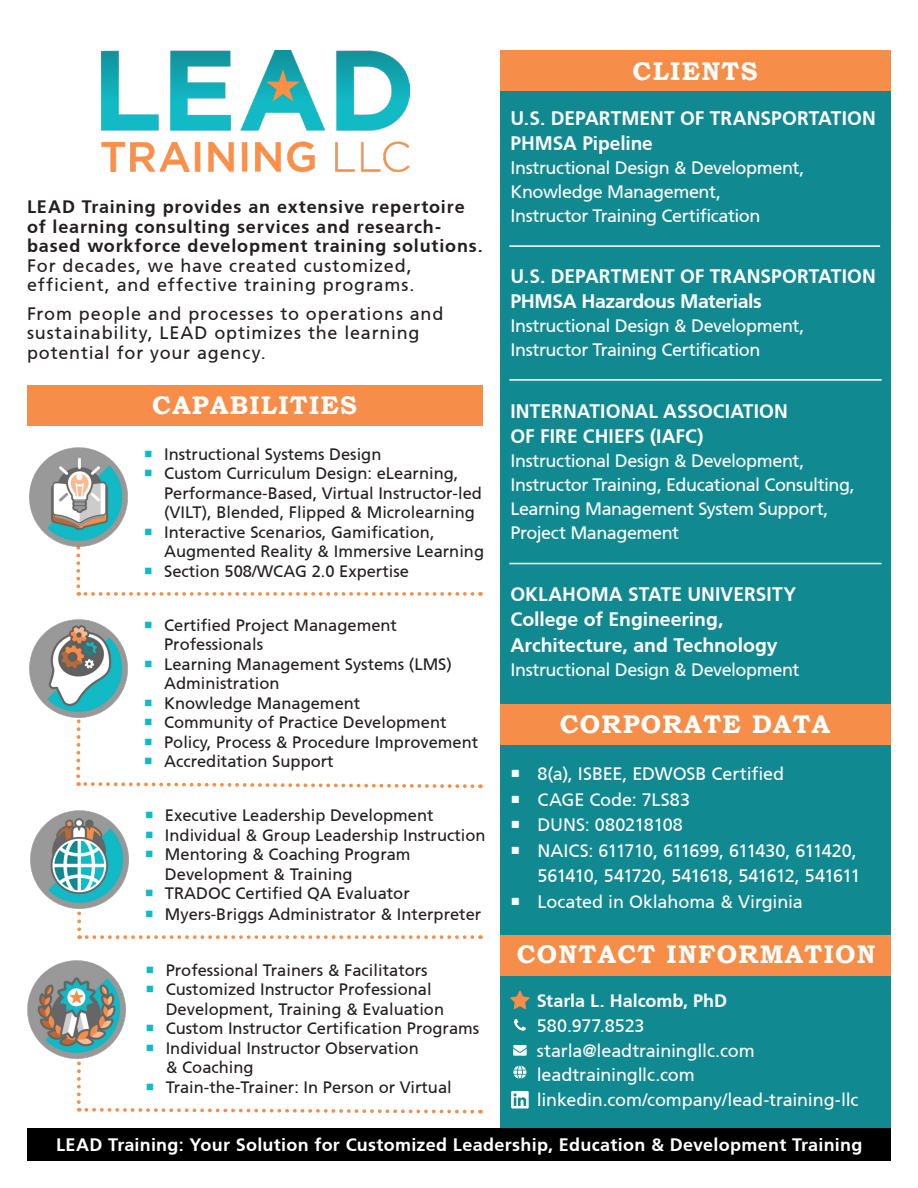
<style>
.page{position:relative;width:918px;height:1188px;background:#fff}
.page>*{position:absolute;margin:0;border:0;box-sizing:border-box;transform-origin:0 0}
.t1{font:700 25.5px "Bookman Old Style";letter-spacing:.05em;color:#fff}
.t2{font:700 19.5px/25.5px "Articulate";color:#fff}
.t3{font:700 19.5px/25.5px "Articulate";letter-spacing:-.02em;color:#fff}
.t4{font:18px/24px "Articulate";letter-spacing:-.025em;color:#fff}
.t5{font:700 18px/19.5px "Articulate";letter-spacing:.045em;color:#231f20}
.t6{font:18px/19.5px "Articulate";letter-spacing:.045em;color:#231f20}
.t7{font:700 18px "Articulate";letter-spacing:.015em;color:#fff}
.t8{font:18px/25.5px "Articulate";letter-spacing:-.045em;color:#fff}
.t9{font:18px "Articulate";letter-spacing:-.005em;color:#fff}
.t10{font:700 18px "Articulate";letter-spacing:-.005em;color:#fff}
.t11{font:18px "Articulate";color:#fff}
.t12{font:16.5px/19.5px "Articulate";color:#231f20}
.s1{font-weight:400}
</style>
<div class="page">
<div style="left:500px;top:90px;width:391px;height:1048px;background:#118991"></div>
<div style="left:27px;top:1129px;width:864px;height:32px;background:#000"></div>
<hr style="left:509px;top:563px;width:373px;height:1px;background:#fff">
<hr style="left:509px;top:245px;width:371px;height:2px;background:#fff">
<hr style="left:509px;top:379px;width:373px;height:2px;background:#fff">
<div style="left:27px;top:385px;width:456px;height:41px;background:#f68d48"></div>
<svg style="left:511px;top:1091px;width:18px;height:17px"></svg>
<svg style="left:513px;top:1066px;width:13px;height:13px"></svg>
<svg style="left:513px;top:1045px;width:14px;height:11px"></svg>
<svg style="left:514px;top:1019px;width:12px;height:12px"></svg>
<svg style="left:510px;top:991px;width:20px;height:18px"></svg>
<img style="left:101px;top:50px;width:308px;height:122px">
<div style="left:500px;top:50px;width:391px;height:41px;background:#f68d48"></div>
<div style="left:500px;top:705px;width:391px;height:40px;background:#f68d48"></div>
<div style="left:500px;top:935px;width:391px;height:40px;background:#f68d48"></div>
<svg style="left:79px;top:935px;width:393px;height:4px"></svg>
<svg style="left:77px;top:911px;width:4px;height:18px"></svg>
<svg style="left:78px;top:592px;width:395px;height:4px"></svg>
<svg style="left:76px;top:548px;width:4px;height:38px"></svg>
<img style="left:30px;top:810px;width:99px;height:99px">
<img style="left:29px;top:447px;width:99px;height:101px">
<img style="left:27px;top:960px;width:99px;height:99px">
<img style="left:29px;top:619px;width:99px;height:99px">
<svg style="left:77px;top:1009px;width:404px;height:105px"></svg>
<svg style="left:74px;top:674px;width:407px;height:115px"></svg>
<p class="t5" style="left:27px;top:197px;width:457px">LEAD Training provides an extensive repertoire of learning consulting services and research&shy;based workforce development training solutions.<br><span class="s1">For decades, we have created customized, efficient, and effective training programs.</span></p>
<p class="t6" style="left:27px;top:304px;width:418px">From people and processes to operations and sustainability, LEAD optimizes the learning potential for your agency.</p>
<p class="t1" style="left:152px;top:386px;width:206px">CAPABILITIES</p>
<p class="t12" style="left:164px;top:444px;width:219px">Instructional Systems Design</p>
<p class="t12" style="left:164px;top:464px;width:319px">Custom Curriculum Design: eLearning,<br>Performance-Based, Virtual Instructor-led (VILT), Blended, Flipped &amp; Microlearning</p>
<p class="t12" style="left:164px;top:522px;width:322px">Interactive Scenarios, Gamification,<br>Augmented Reality &amp; Immersive Learning</p>
<p class="t12" style="left:164px;top:561px;width:246px">Section 508/WCAG 2.0 Expertise</p>
<p class="t12" style="left:164px;top:615px;width:234px">Certified Project Management<br>Professionals</p>
<p class="t12" style="left:164px;top:654px;width:289px">Learning Management Systems (LMS)<br>Administration</p>
<p class="t12" style="left:164px;top:693px;width:198px">Knowledge Management</p>
<p class="t12" style="left:164px;top:713px;width:284px">Community of Practice Development</p>
<p class="t12" style="left:164px;top:732px;width:316px">Policy, Process &amp; Procedure Improvement</p>
<p class="t12" style="left:164px;top:752px;width:171px">Accreditation Support</p>
<p class="t12" style="left:165px;top:806px;width:270px">Executive Leadership Development</p>
<p class="t12" style="left:165px;top:825px;width:322px">Individual &amp; Group Leadership Instruction</p>
<p class="t12" style="left:165px;top:845px;width:247px">Mentoring &amp; Coaching Program<br>Development &amp; Training</p>
<p class="t12" style="left:165px;top:884px;width:246px">TRADOC Certified QA Evaluator</p>
<p class="t12" style="left:165px;top:905px;width:318px">Myers-Briggs Administrator &amp; Interpreter</p>
<p class="t12" style="left:166px;top:960px;width:263px">Professional Trainers &amp; Facilitators</p>
<p class="t12" style="left:166px;top:980px;width:280px">Customized Instructor Professional<br>Development, Training &amp; Evaluation</p>
<p class="t12" style="left:166px;top:1019px;width:315px">Custom Instructor Certification Programs</p>
<p class="t12" style="left:166px;top:1038px;width:255px">Individual Instructor Observation &amp; Coaching</p>
<p class="t12" style="left:166px;top:1077px;width:288px">Train-the-Trainer: In Person or Virtual</p>
<p class="t1" style="left:633px;top:53px;width:126px">CLIENTS</p>
<p class="t2" style="left:510px;top:105px;width:367px">U.S. DEPARTMENT OF TRANSPORTATION<br>PHMSA Pipeline</p>
<p class="t4" style="left:510px;top:156px;width:296px">Instructional Design &amp; Development,<br>Knowledge Management,<br>Instructor Training Certification</p>
<p class="t3" style="left:510px;top:263px;width:367px">U.S. DEPARTMENT OF TRANSPORTATION<br>PHMSA Hazardous Materials</p>
<p class="t4" style="left:510px;top:314px;width:296px">Instructional Design &amp; Development,<br>Instructor Training Certification</p>
<p class="t2" style="left:510px;top:398px;width:279px">INTERNATIONAL ASSOCIATION<br>OF FIRE CHIEFS (IAFC)</p>
<p class="t4" style="left:510px;top:449px;width:346px">Instructional Design &amp; Development, Instructor Training, Educational Consulting, Learning Management System Support, Project Management</p>
<p class="t2" style="left:510px;top:581px;width:287px">OKLAHOMA STATE UNIVERSITY<br>College of Engineering,<br>Architecture, and Technology</p>
<p class="t4" style="left:510px;top:657px;width:291px">Instructional Design &amp; Development</p>
<p class="t1" style="left:560px;top:706px;width:272px">CORPORATE DATA</p>
<p class="t9" style="left:537px;top:763px;width:248px">8(a), ISBEE, EDWOSB Certified</p>
<p class="t11" style="left:537px;top:789px;width:154px">CAGE Code: 7LS83</p>
<p class="t4" style="left:537px;top:813px;width:147px">DUNS: 080218108</p>
<p class="t8" style="left:537px;top:838px;width:325px">NAICS: 611710, 611699, 611430, 611420,<br>561410, 541720, 541618, 541612, 541611</p>
<p class="t4" style="left:537px;top:889px;width:267px">Located in Oklahoma &amp; Virginia</p>
<p class="t1" style="left:517px;top:936px;width:361px">CONTACT INFORMATION</p>
<p class="t10" style="left:537px;top:990px;width:192px">Starla L. Halcomb, PhD</p>
<p class="t9" style="left:537px;top:1015px;width:109px">580.977.8523</p>
<p class="t4" style="left:537px;top:1038px;width:220px">starla@leadtrainingllc.com</p>
<p class="t4" style="left:537px;top:1063px;width:160px">leadtrainingllc.com</p>
<p class="t4" style="left:537px;top:1088px;width:323px">linkedin.com/company/lead-training-llc</p>
<p class="t7" style="left:56px;top:1134px;width:808px">LEAD Training: Your Solution for Customized Leadership, Education &amp; Development Training</p>
</div>
